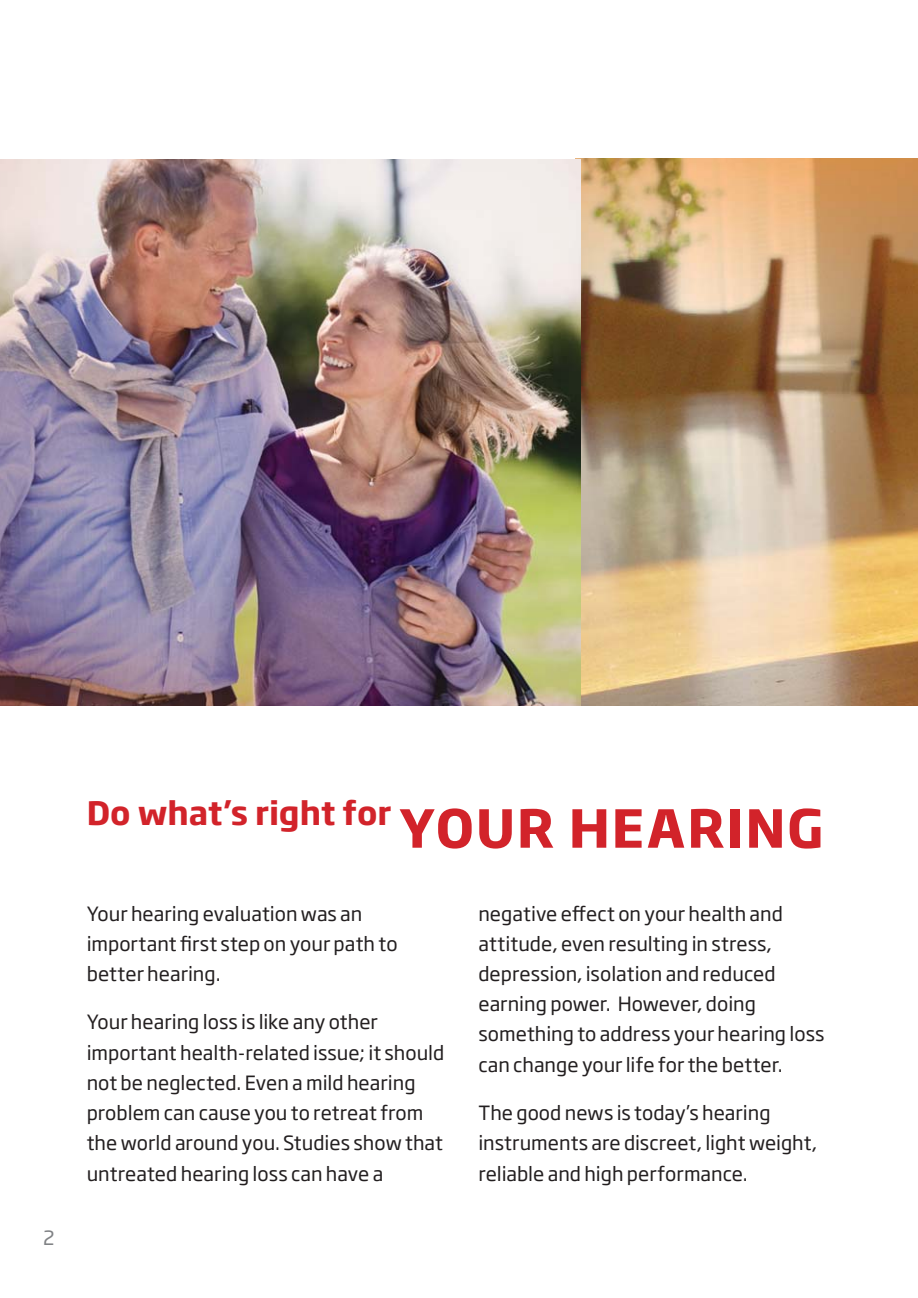
<style>
.page{position:relative;width:918px;height:1298px;background:#fff}
.page>*{position:absolute;margin:0;border:0;box-sizing:border-box;transform-origin:0 0}
.t1{font:700 31.8px "Soho Gothic Pro";color:#d2232a}
.t2{font:19.4px/30.2px "Soho Gothic Pro";color:#231f20}
.t3{font:19.4px "Soho Gothic Pro";color:#808285}
.s1{font-size:51.8px}
</style>
<div class="page">
<img style="left:576px;top:158px;width:342px;height:547px">
<img style="left:0;top:159px;width:580px;height:546px">
<p class="t3" style="left:43px;top:1230px;width:13px">2</p>
<h1 class="t1" style="left:87px;top:796px;width:738px">Do what’s right for <span class="s1">YOUR HEARING</span></h1>
<p class="t2" style="left:87px;top:900px;width:312px">Your hearing evaluation was an important first step on your path to better hearing.</p>
<p class="t2" style="left:87px;top:1009px;width:359px">Your hearing loss is like any other important health-related issue; it should not be neglected. Even a mild hearing problem can cause you to retreat from the world around you. Studies show that untreated hearing loss can have a</p>
<p class="t2" style="left:478px;top:900px;width:348px">negative effect on your health and attitude, even resulting in stress, depression, isolation and reduced earning power. However, doing something to address your hearing loss can change your life for the better.</p>
<p class="t2" style="left:478px;top:1100px;width:340px">The good news is today’s hearing instruments are discreet, light weight, reliable and high performance.</p>
</div>
